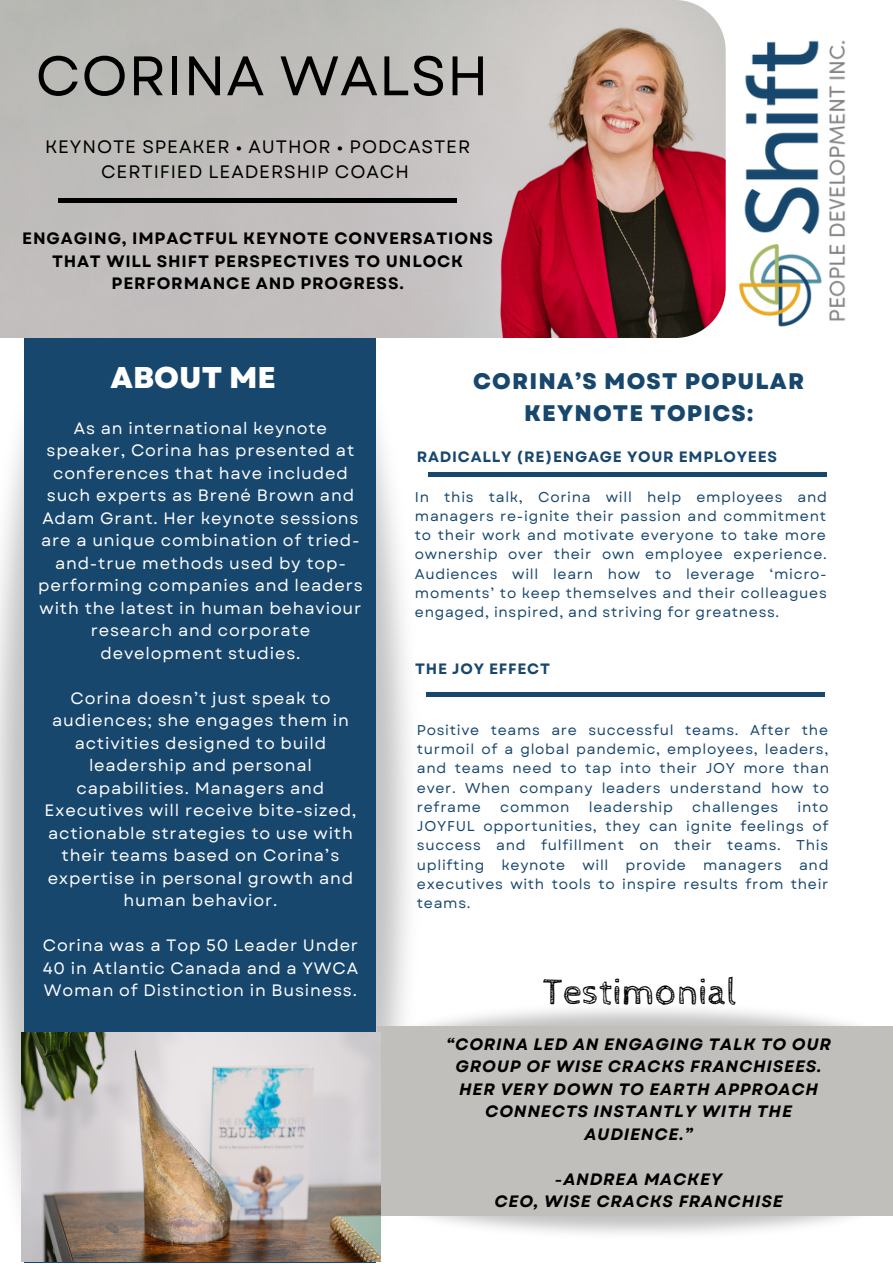
<style>
.page{position:relative;width:893px;height:1264px;background:#fff}
.page>*{position:absolute;margin:0;border:0;box-sizing:border-box;transform-origin:0 0}
.t1{font:55.5px "Garet";letter-spacing:.01em;color:#000}
.t2{font:37.5px "Cabin Sketch";color:#000}
.t3{font:800 30px "Garet";color:#fff}
.t4{font:800 22.5px/31.5px "Garet";letter-spacing:.05em;color:#18476e;text-align:center}
.t5{font:18px/24.8px "Garet";letter-spacing:.05em;color:#000;text-align:center}
.t6{font:16.5px/22.5px "Garet";letter-spacing:.05em;color:#fff;text-align:center}
.t7{font:italic 700 16.5px/22.5px "Garet";letter-spacing:.05em;color:#000;text-align:center}
.t8{font:700 16.5px/22.5px "Garet";letter-spacing:.05em;color:#000;text-align:center}
.t9{font:700 15px "Garet";letter-spacing:.05em;color:#18476e}
.t10{font:14.25px/19.2px "Garet";letter-spacing:.05em;color:#18476e;text-align:justify}
</style>
<div class="page">
<img style="left:0;top:0;width:715px;height:338px">
<div style="left:428px;top:472px;width:399px;height:5px;background:#18476e"></div>
<img style="left:284px;top:318px;width:183px;height:658px">
<img style="left:0;top:318px;width:116px;height:944px">
<div style="left:25px;top:338px;width:351px;height:924px;background:#18476e"></div>
<hr style="left:426px;top:692px;width:399px;height:4px;background:#18476e">
<img style="left:714px;top:19px;width:132px;height:319px">
<hr style="left:58px;top:198px;width:399px;height:4px;background:#000">
<img style="left:366px;top:1215px;width:526px;height:47px">
<div style="left:377px;top:1026px;width:515px;height:189px;background:#c1bfbc"></div>
<img style="left:22px;top:1032px;width:358px;height:229px">
<h1 class="t1" style="left:35px;top:36px;width:454px">CORINA WALSH</h1>
<p class="t5" style="left:45px;top:134px;width:426px">KEYNOTE SPEAKER • AUTHOR • PODCASTER<br>CERTIFIED LEADERSHIP COACH</p>
<p class="t8" style="left:22px;top:227px;width:472px">ENGAGING, IMPACTFUL KEYNOTE CONVERSATIONS<br>THAT WILL SHIFT PERSPECTIVES TO UNLOCK<br>PERFORMANCE AND PROGRESS.</p>
<h3 class="t3" style="left:111px;top:355px;width:167px">ABOUT ME</h3>
<h3 class="t4" style="left:473px;top:366px;width:332px">CORINA’S MOST POPULAR<br>KEYNOTE TOPICS:</h3>
<p class="t6" style="left:38px;top:417px;width:326px">As an international keynote speaker, Corina has presented at conferences that have included such experts as Brené Brown and<br>Adam Grant. Her keynote sessions are a unique combination of tried&shy;and-true methods used by top&shy;performing companies and leaders with the latest in human behaviour research and corporate development studies.</p>
<p class="t6" style="left:44px;top:686px;width:313px">Corina doesn’t just speak to audiences; she engages them in activities designed to build leadership and personal capabilities. Managers and<br>Executives will receive bite-sized, actionable strategies to use with their teams based on Corina’s expertise in personal growth and human behavior.</p>
<p class="t6" style="left:43px;top:934px;width:317px;text-align:justify">Corina was a Top 50 Leader Under 40 in Atlantic Canada and a YWCA Woman of Distinction in Business.</p>
<p class="t9" style="left:417px;top:445px;width:361px">RADICALLY (RE)ENGAGE YOUR EMPLOYEES</p>
<p class="t10" style="left:415px;top:487px;width:413px">In this talk, Corina will help employees and managers re-ignite their passion and commitment to their work and motivate everyone to take more ownership over their own employee experience.<br>Audiences will learn how to leverage ‘micro&shy;moments’ to keep themselves and their colleagues engaged, inspired, and striving for greatness.</p>
<p class="t9" style="left:415px;top:657px;width:136px">THE JOY EFFECT</p>
<p class="t10" style="left:417px;top:720px;width:413px">Positive teams are successful teams. After the turmoil of a global pandemic, employees, leaders, and teams need to tap into their JOY more than ever. When company leaders understand how to reframe</p>
<p class="t10" style="left:500px;top:797px;width:71px">common</p>
<p class="t10" style="left:589px;top:797px;width:85px">leadership</p>
<p class="t10" style="left:692px;top:797px;width:87px">challenges</p>
<p class="t10" style="left:417px;top:797px;width:413px;text-indent:380px">into JOYFUL opportunities, they can ignite feelings of success and fulfillment on their teams. This uplifting keynote will provide managers and executives with tools to inspire results from their teams.</p>
<h2 class="t2" style="left:543px;top:970px;width:196px">Testimonial</h2>
<p class="t7" style="left:446px;top:1032px;width:386px">“CORINA LED AN ENGAGING TALK TO OUR<br>GROUP OF WISE CRACKS FRANCHISEES.<br>HER VERY DOWN TO EARTH APPROACH<br>CONNECTS INSTANTLY WITH THE<br>AUDIENCE.”</p>
<p class="t7" style="left:494px;top:1167px;width:290px">-ANDREA MACKEY<br>CEO, WISE CRACKS FRANCHISE</p>
</div>
